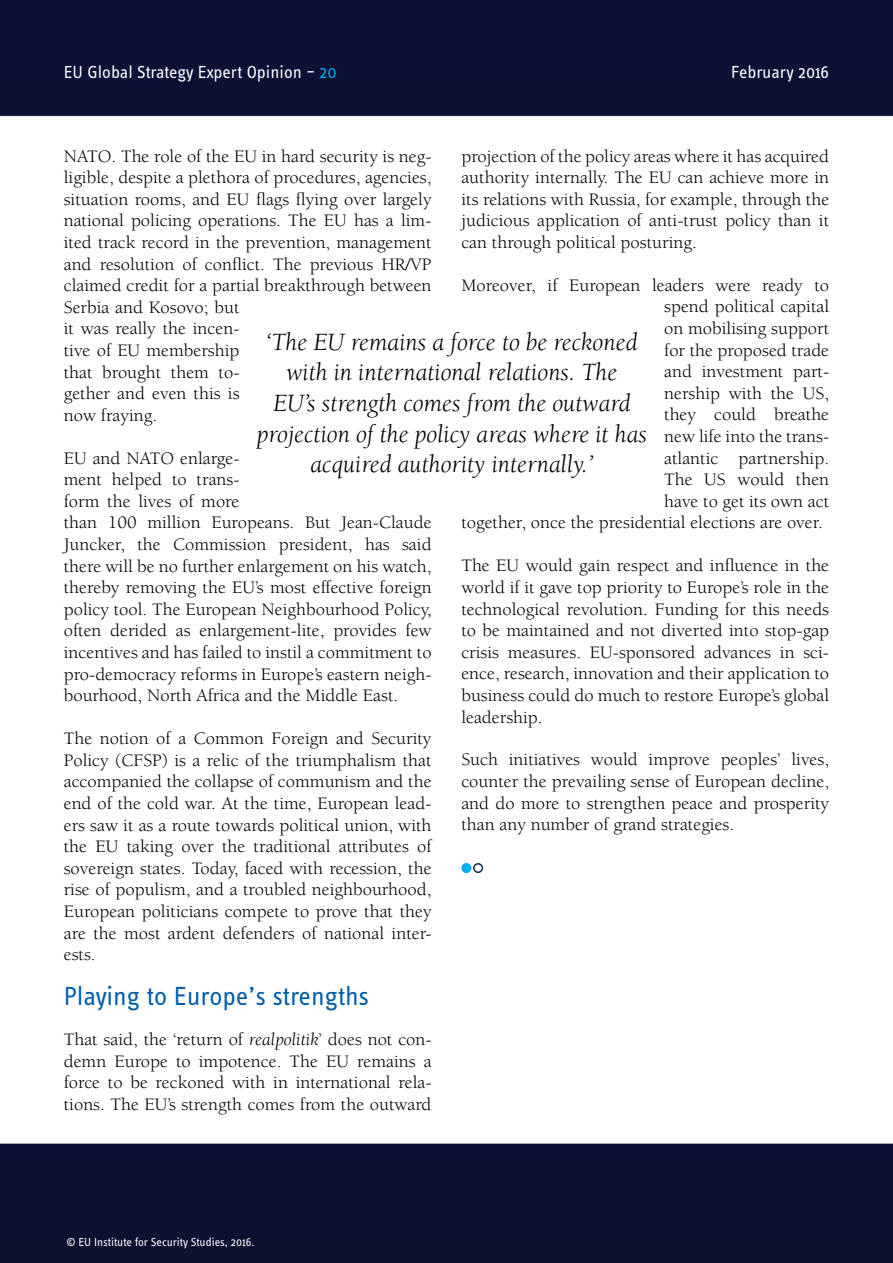
<style>
.page{position:relative;width:893px;height:1263px;background:#fff}
.page>*{position:absolute;margin:0;border:0;box-sizing:border-box;transform-origin:0 0}
.t1{font:27px "Info OT Text";letter-spacing:-.005em;color:#005daa}
.t2{font:italic 25.5px/30.6px "Berkeley Std";color:#000;text-align:center}
.t3{font:18px/21.6px "Berkeley Std";color:#000;text-align:justify}
.t4{font:18px "Info OT Text";color:#fff}
.t5{font:12px "Info OT Text";color:#fff}
.s1{color:#00aeef}
.s2{font-style:italic}
</style>
<div class="page">
<img style="left:0;top:0;width:893px;height:1263px">
<div style="left:462px;top:864px;width:9px;height:8px;background:#00aeef;border-radius:50%"></div>
<div style="left:461px;top:863px;width:10px;height:10px;border:2px solid #00aeef;border-radius:50%"></div>
<div style="left:473px;top:863px;width:10px;height:10px;border:2px solid #13294f;border-radius:50%"></div>
<div style="left:252px;top:328px;width:400px;height:156px;background:#fff"></div>
<p class="t4" style="left:64px;top:61px;width:274px">EU Global Strategy Expert Opinion – <span class="s1">20</span></p>
<p class="t4" style="left:731px;top:61px;width:100px">February 2016</p>
<p class="t3" style="left:64px;top:145px;width:369px;text-align:left">NATO. The role of the EU in hard security is neg&shy;ligible, despite a plethora of procedures, agencies, situation rooms, and EU flags flying over largely national policing operations. The EU has a lim&shy;ited track record in the prevention, management and resolution of conflict. The previous HR/VP claimed credit for a partial breakthrough between Serbia and Kosovo; but<br>it was really the incen-<br>tive of EU membership<br>that brought them to-<br>gether and even this is<br>now fraying.</p>
<p class="t3" style="left:64px;top:447px;width:369px;text-align:left">EU and NATO enlarge-<br>ment helped to trans-<br>form the lives of more<br>than 100 million Europeans. But Jean-Claude Juncker, the Commission president, has said there will be no further enlargement on his watch, thereby removing the EU’s most effective foreign policy tool. The European Neighbourhood Policy, often derided as enlargement-lite, provides few incentives and has failed to instil a commitment to pro-democracy reforms in Europe’s eastern neigh&shy;bourhood, North Africa and the Middle East.</p>
<p class="t3" style="left:64px;top:728px;width:369px">The notion of a Common Foreign and Security Policy (CFSP) is a relic of the triumphalism that accompanied the collapse of communism and the end of the cold war. At the time, European lead&shy;ers saw it as a route towards political union, with the EU taking over the traditional attributes of sovereign states. Today, faced with recession, the rise of populism, and a troubled neighbourhood, European politicians compete to prove that they are the most ardent defenders of national inter&shy;ests.</p>
<h1 class="t1" style="left:64px;top:980px;width:307px">Playing to Europe’s strengths</h1>
<p class="t3" style="left:64px;top:1029px;width:369px">That said, the ‘return of <span class="s2">realpolitik</span>’ does not con&shy;demn Europe to impotence. The EU remains a force to be reckoned with in international rela&shy;tions. The EU’s strength comes from the outward</p>
<p class="t3" style="left:461px;top:145px;width:369px">projection of the policy areas where it has acquired authority internally. The EU can achieve more in its relations with Russia, for example, through the judicious application of anti-trust policy than it can through political posturing.</p>
<p class="t3" style="left:461px;top:275px;width:369px">Moreover, if European leaders were ready to</p>
<p class="t3" style="left:664px;top:296px;width:166px">spend political capital</p>
<p class="t3" style="left:664px;top:318px;width:166px">on mobilising support</p>
<p class="t3" style="left:664px;top:339px;width:167px">for the proposed trade</p>
<p class="t3" style="left:664px;top:361px;width:167px">and investment part-</p>
<p class="t3" style="left:664px;top:383px;width:166px">nership with the US,</p>
<p class="t3" style="left:664px;top:404px;width:166px">they could breathe</p>
<p class="t3" style="left:664px;top:426px;width:166px">new life into the trans-</p>
<p class="t3" style="left:664px;top:447px;width:167px">atlantic partnership.</p>
<p class="t3" style="left:664px;top:469px;width:166px">The US would then</p>
<p class="t3" style="left:664px;top:491px;width:166px">have to get its own act</p>
<p class="t3" style="left:461px;top:512px;width:363px">together, once the presidential elections are over.</p>
<p class="t3" style="left:461px;top:555px;width:369px">The EU would gain respect and influence in the world if it gave top priority to Europe’s role in the technological revolution. Funding for this needs to be maintained and not diverted into stop-gap crisis measures. EU-sponsored advances in sci&shy;ence, research, innovation and their application to business could do much to restore Europe’s global leadership.</p>
<p class="t3" style="left:461px;top:749px;width:369px">Such initiatives would improve peoples’ lives, counter the prevailing sense of European decline, and do more to strengthen peace and prosperity than any number of grand strategies.</p>
<h2 class="t2" style="left:257px;top:327px;width:392px">‘The EU remains a force to be reckoned with in international relations. The<br>EU’s strength comes from the outward projection of the policy areas where it has acquired authority internally.’</h2>
<p class="t5" style="left:66px;top:1234px;width:190px">© EU Institute for Security Studies, 2016.</p>
</div>
